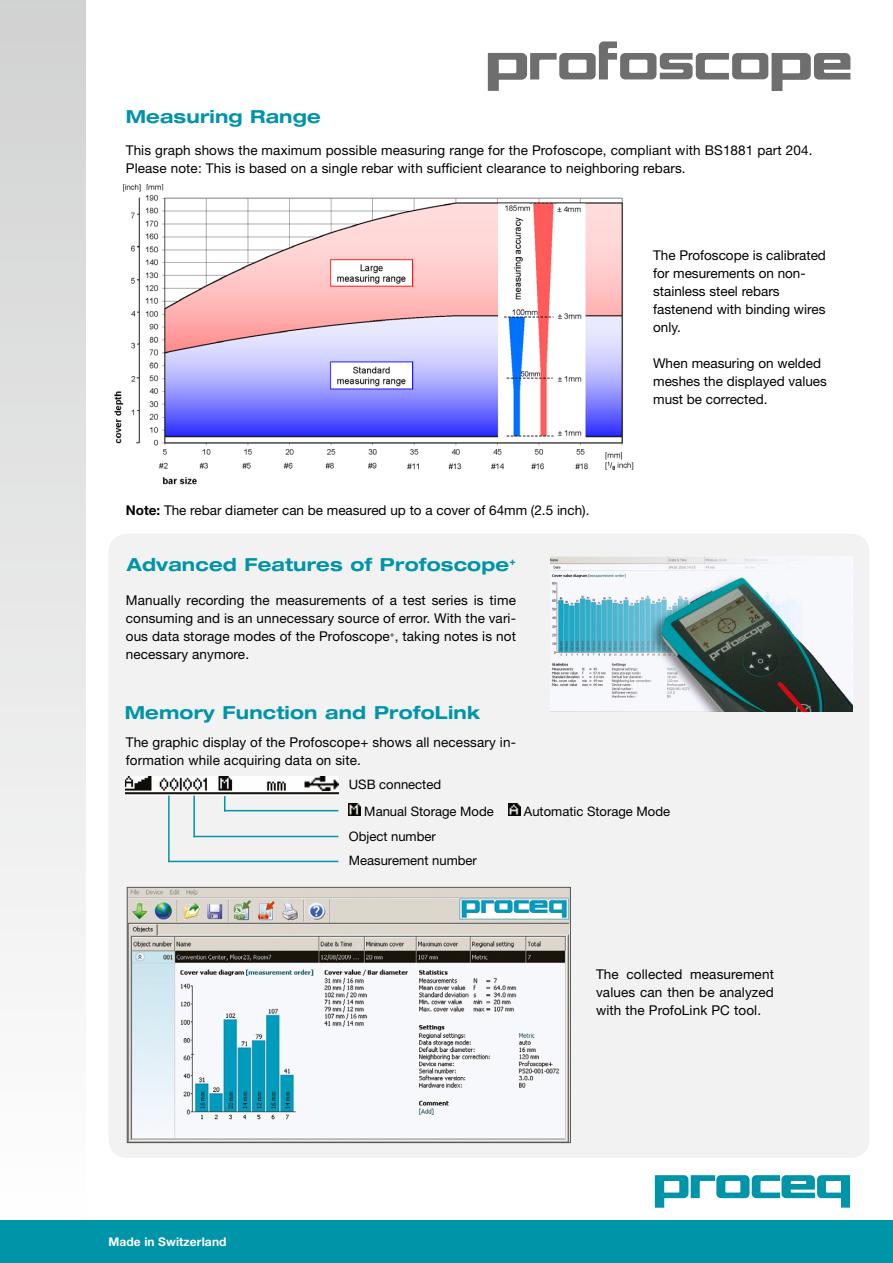
<style>
.page{position:relative;width:893px;height:1263px;background:#fff}
.page>*{position:absolute;margin:0;border:0;box-sizing:border-box;transform-origin:0 0}
.t1{font:700 expanded 18px "Helvetica Neue";letter-spacing:.01em;color:#0094a9}
.t2{font:13.5px/18px "Helvetica Neue";letter-spacing:.01em;color:#000}
.t3{font:13.05px/24.3px "Helvetica Neue";color:#000}
.t4{font:700 12px "Helvetica Neue";letter-spacing:.01em;color:#fff}
.s1{font-weight:700}
</style>
<div class="page">
<svg style="left:655px;top:1175px;width:195px;height:33px"></svg>
<div style="left:109px;top:534px;width:760px;height:623px;background:#f2f2f2;border-radius:18px"></div>
<div style="left:0;top:0;width:86px;height:1244px;background:linear-gradient(to bottom,#d1d1d2,#fff)"></div>
<div style="left:0;top:1220px;width:893px;height:43px;background:#0094a9"></div>
<svg style="left:488px;top:41px;width:362px;height:50px"></svg>
<img style="left:114px;top:184px;width:520px;height:301px">
<svg style="left:224px;top:796px;width:1px;height:14px"></svg>
<hr style="left:224px;top:810px;width:114px;height:1px;background:#0094a9">
<img style="left:126px;top:777px;width:213px;height:18px">
<hr style="left:193px;top:795px;width:2px;height:42px;background:#0094a9">
<hr style="left:193px;top:836px;width:145px;height:1px;background:#0094a9">
<hr style="left:168px;top:795px;width:2px;height:67px;background:#0094a9">
<hr style="left:168px;top:861px;width:170px;height:1px;background:#0094a9">
<svg style="left:349px;top:804px;width:12px;height:12px"></svg>
<svg style="left:508px;top:804px;width:12px;height:12px"></svg>
<img style="left:129px;top:889px;width:440px;height:252px">
<div style="left:127px;top:887px;width:444px;height:256px;border:1px solid #565655"></div>
<img style="left:550px;top:557px;width:302px;height:154px">
<h1 class="t1" style="left:126px;top:106px;width:196px">Measuring Range</h1>
<p class="t2" style="left:126px;top:141px;width:688px">This graph shows the maximum possible measuring range for the Profoscope, compliant with BS1881 part 204.<br>Please note: This is based on a single rebar with sufficient clearance to neighboring rebars.</p>
<p class="t2" style="left:126px;top:501px;width:465px"><span class="s1">Note:</span> The rebar diameter can be measured up to a cover of 64mm (2.5 inch).</p>
<h1 class="t1" style="left:127px;top:553px;width:390px">Advanced Features of Profoscope<sup>+</sup></h1>
<p class="t2" style="left:126px;top:591px;width:392px;text-align:justify">Manually recording the measurements of a test series is time consuming and is an unnecessary source of error. With the vari&shy;ous data storage modes of the Profoscope<sup>+</sup>, taking notes is not necessary anymore.</p>
<h1 class="t1" style="left:125px;top:702px;width:357px">Memory Function and ProfoLink</h1>
<p class="t2" style="left:126px;top:733px;width:392px">The graphic display of the Profoscope+ shows all necessary in&shy;formation while acquiring data on site.</p>
<p class="t2" style="left:653px;top:246px;width:174px">The Profoscope is calibrated for mesurements on non&shy;stainless steel rebars fastenend with binding wires only.</p>
<p class="t2" style="left:653px;top:354px;width:175px">When measuring on welded meshes the displayed values must be corrected.</p>
<p class="t4" style="left:108px;top:1234px;width:120px">Made in Switzerland</p>
<p class="t3" style="left:364px;top:770px;width:131px;line-height:26.8px;text-indent:-16px">USB connected<br>Manual Storage Mode</p>
<p class="t3" style="left:349px;top:824px;width:130px">Object number<br>Measurement number</p>
<p class="t3" style="left:524px;top:799px;width:148px">Automatic Storage Mode</p>
<p class="t2" style="left:596px;top:964px;width:179px;text-align:justify">The collected measurement values can then be analyzed with the ProfoLink PC tool.</p>
</div>
